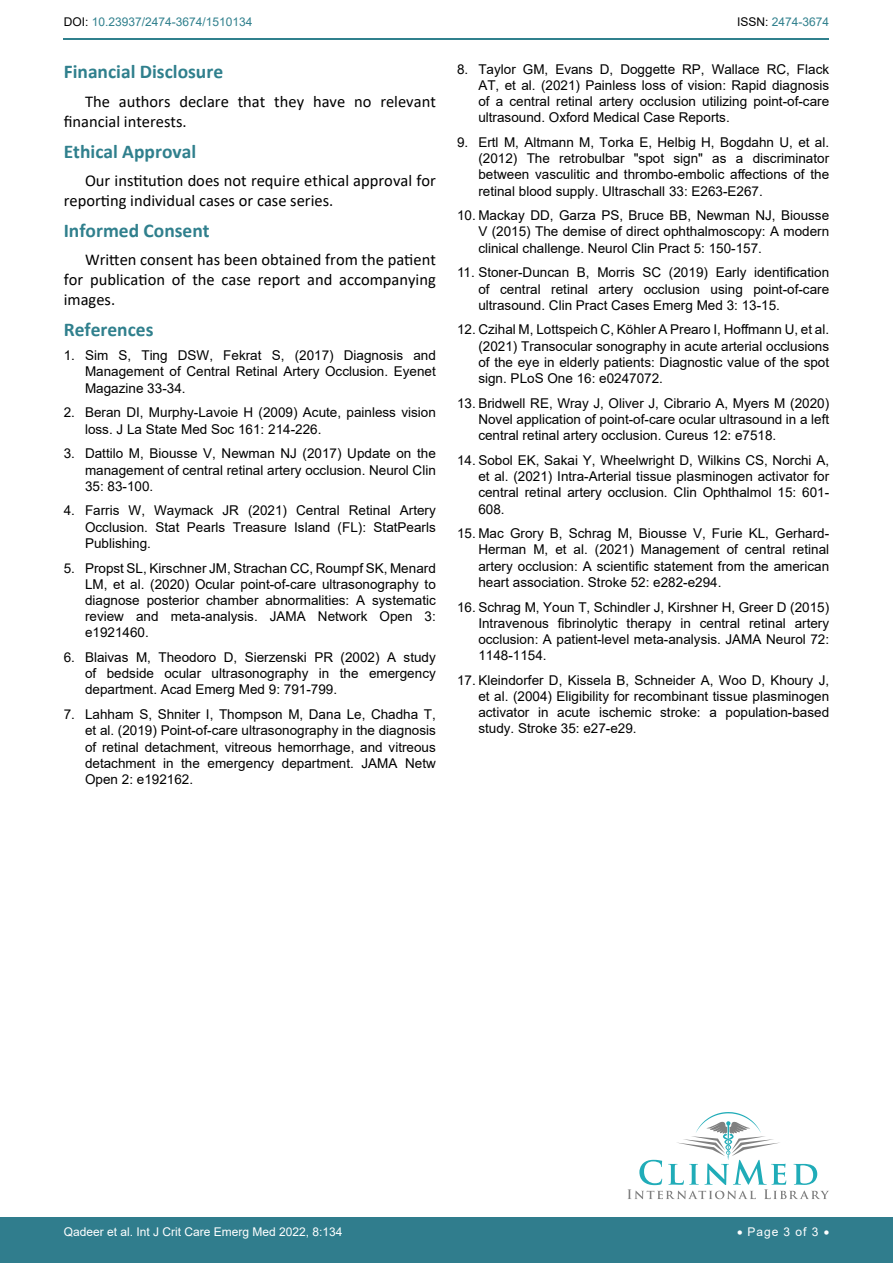
<style>
.page{position:relative;width:893px;height:1263px;background:#fff}
.page>*{position:absolute;margin:0;border:0;box-sizing:border-box;transform-origin:0 0}
.t1{font:700 19.5px "Calibri";color:#30808d}
.t2{font:16.5px/19.8px "Calibri";color:#000}
.t3{font:13.5px/16.2px "Arial";color:#000;text-align:justify}
.t4{font:12px "Arial";color:#fff}
.t5{font:12px "Arial";color:#30808d}
.s1{color:#000}
</style>
<div class="page">
<div style="left:0;top:1217px;width:893px;height:46px;background:#307d8d"></div>
<hr style="left:64px;top:38px;width:765px;height:2px;background:#30808d">
<svg style="left:627px;top:1112px;width:202px;height:87px"></svg>
<p class="t5" style="left:64px;top:14px;width:190px"><span class="s1">DOI:</span> 10.23937/2474-3674/1510134</p>
<p class="t5" style="left:737px;top:14px;width:94px"><span class="s1">ISSN:</span> 2474-3674</p>
<h1 class="t1" style="left:64px;top:58px;width:161px">Financial Disclosure</h1>
<p class="t2" style="left:64px;top:91px;width:374px;text-indent:21px">The authors declare that they have no relevant financial interests.</p>
<h1 class="t1" style="left:64px;top:137px;width:134px">Ethical Approval</h1>
<p class="t2" style="left:64px;top:170px;width:374px;text-indent:21px">Our institution does not require ethical approval for reporting individual cases or case series.</p>
<h1 class="t1" style="left:64px;top:216px;width:147px">Informed Consent</h1>
<p class="t2" style="left:64px;top:249px;width:374px;text-align:justify;text-indent:21px">Written consent has been obtained from the patient for publication of the case report and accompanying images.</p>
<h1 class="t1" style="left:64px;top:315px;width:91px">References</h1>
<p class="t3" style="left:85px;top:347px;width:352px;text-indent:-21px">1. Sim S, Ting DSW, Fekrat S, (2017) Diagnosis and Management of Central Retinal Artery Occlusion. Eyenet Magazine 33-34.</p>
<p class="t3" style="left:85px;top:404px;width:352px;text-indent:-21px">2. Beran DI, Murphy-Lavoie H (2009) Acute, painless vision loss. J La State Med Soc 161: 214-226.</p>
<p class="t3" style="left:85px;top:445px;width:352px;text-indent:-21px">3. Dattilo M, Biousse V, Newman NJ (2017) Update on the management of central retinal artery occlusion. Neurol Clin 35: 83-100.</p>
<p class="t3" style="left:85px;top:502px;width:352px;text-indent:-21px">4. Farris W, Waymack JR (2021) Central Retinal Artery Occlusion. Stat Pearls Treasure Island (FL): StatPearls Publishing.</p>
<p class="t3" style="left:85px;top:560px;width:352px;text-indent:-21px">5. Propst SL, Kirschner JM, Strachan CC, Roumpf SK, Menard LM, et al. (2020) Ocular point-of-care ultrasonography to diagnose posterior chamber abnormalities: A systematic review and meta-analysis. JAMA Network Open 3: e1921460.</p>
<p class="t3" style="left:85px;top:649px;width:352px;text-indent:-21px">6. Blaivas M, Theodoro D, Sierzenski PR (2002) A study of bedside ocular ultrasonography in the emergency department. Acad Emerg Med 9: 791-799.</p>
<p class="t3" style="left:85px;top:706px;width:352px;text-indent:-21px">7. Lahham S, Shniter I, Thompson M, Dana Le, Chadha T, et al. (2019) Point-of-care ultrasonography in the diagnosis of retinal detachment, vitreous hemorrhage, and vitreous detachment in the emergency department. JAMA Netw Open 2: e192162.</p>
<p class="t3" style="left:478px;top:61px;width:352px;text-indent:-21px">8. Taylor GM, Evans D, Doggette RP, Wallace RC, Flack AT, et al. (2021) Painless loss of vision: Rapid diagnosis of a central retinal artery occlusion utilizing point-of-care ultrasound. Oxford Medical Case Reports.</p>
<p class="t3" style="left:478px;top:134px;width:352px;text-indent:-21px">9. Ertl M, Altmann M, Torka E, Helbig H, Bogdahn U, et al. (2012) The retrobulbar "spot sign" as a discriminator between vasculitic and thrombo-embolic affections of the retinal blood supply. Ultraschall 33: E263-E267.</p>
<p class="t3" style="left:478px;top:207px;width:352px;text-indent:-21px">10. Mackay DD, Garza PS, Bruce BB, Newman NJ, Biousse V (2015) The demise of direct ophthalmoscopy: A modern clinical challenge. Neurol Clin Pract 5: 150-157.</p>
<p class="t3" style="left:478px;top:264px;width:352px;text-indent:-21px">11. Stoner-Duncan B, Morris SC (2019) Early identification of central retinal artery occlusion using point-of-care ultrasound. Clin Pract Cases Emerg Med 3: 13-15.</p>
<p class="t3" style="left:478px;top:322px;width:352px;text-indent:-21px">12. Czihal M, Lottspeich C, Köhler A Prearo I, Hoffmann U, et al. (2021) Transocular sonography in acute arterial occlusions of the eye in elderly patients: Diagnostic value of the spot sign. PLoS One 16: e0247072.</p>
<p class="t3" style="left:478px;top:395px;width:352px;text-indent:-21px">13. Bridwell RE, Wray J, Oliver J, Cibrario A, Myers M (2020)<br>Novel application of point-of-care ocular ultrasound in a left central retinal artery occlusion. Cureus 12: e7518.</p>
<p class="t3" style="left:478px;top:452px;width:352px;text-indent:-21px">14. Sobol EK, Sakai Y, Wheelwright D, Wilkins CS, Norchi A, et al. (2021) Intra-Arterial tissue plasminogen activator for central retinal artery occlusion. Clin Ophthalmol 15: 601- 608.</p>
<p class="t3" style="left:478px;top:525px;width:352px;text-indent:-21px">15. Mac Grory B, Schrag M, Biousse V, Furie KL, Gerhard-Herman M, et al. (2021) Management of central retinal artery occlusion: A scientific statement from the american heart association. Stroke 52: e282-e294.</p>
<p class="t3" style="left:478px;top:599px;width:352px;text-indent:-21px">16. Schrag M, Youn T, Schindler J, Kirshner H, Greer D (2015)<br>Intravenous fibrinolytic therapy in central retinal artery occlusion: A patient-level meta-analysis. JAMA Neurol 72:<br>1148-1154.</p>
<p class="t3" style="left:478px;top:672px;width:352px;text-indent:-21px">17. Kleindorfer D, Kissela B, Schneider A, Woo D, Khoury J, et al. (2004) Eligibility for recombinant tissue plasminogen activator in acute ischemic stroke: a population-based study. Stroke 35: e27-e29.</p>
<p class="t4" style="left:64px;top:1223px;width:280px">Qadeer et al. Int J Crit Care Emerg Med 2022, 8:134</p>
<p class="t4" style="left:737px;top:1223px;width:94px">• Page 3 of 3 •</p>
</div>
